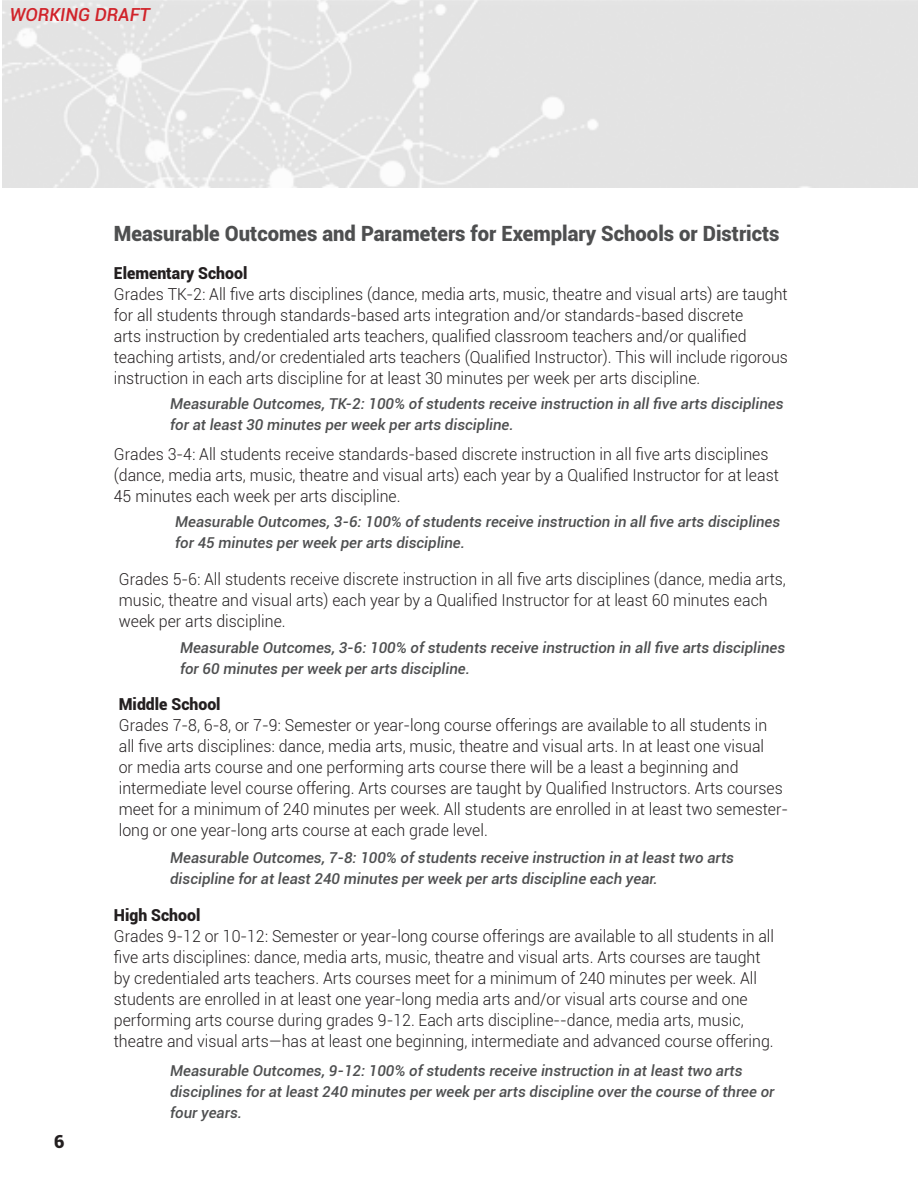
<style>
.page{position:relative;width:918px;height:1188px;background:#fff}
.page>*{position:absolute;margin:0;border:0;box-sizing:border-box;transform-origin:0 0}
.t1{font:900 21px "Roboto";color:#4e4f50;scale:.96 1}
.t2{font:italic 500 18px "Roboto";color:#d1232a}
.t3{font:900 18px "Roboto";color:#231f20}
.t4{font:300 16.5px/21px "Roboto";color:#231f20;scale:.96 1}
.t5{font:900 16.5px "Roboto";color:#231f20;scale:.96 1}
.t6{font:italic 500 15px/21px "Roboto";color:#4e4f50}
</style>
<div class="page">
<img style="left:2px;top:0;width:916px;height:187px">
<p class="t2" style="left:10px;top:2px;width:142px">WORKING DRAFT</p>
<p class="t1" style="left:114px;top:218px;width:695px">Measurable Outcomes and Parameters for Exemplary Schools or Districts</p>
<p class="t5" style="left:114px;top:261px;width:141px">Elementary School</p>
<p class="t4" style="left:114px;top:283px;width:704px">Grades TK-2: All five arts disciplines (dance, media arts, music, theatre and visual arts) are taught for all students through standards-based arts integration and/or standards-based discrete<br>arts instruction by credentialed arts teachers, qualified classroom teachers and/or qualified teaching artists, and/or credentialed arts teachers (Qualified Instructor). This will include rigorous instruction in each arts discipline for at least 30 minutes per week per arts discipline.</p>
<p class="t6" style="left:170px;top:393px;width:615px">Measurable Outcomes, TK-2: 100% of students receive instruction in all five arts disciplines for at least 30 minutes per week per arts discipline.</p>
<p class="t4" style="left:114px;top:443px;width:694px">Grades 3-4: All students receive standards-based discrete instruction in all five arts disciplines (dance, media arts, music, theatre and visual arts) each year by a Qualified Instructor for at least<br>45 minutes each week per arts discipline.</p>
<p class="t6" style="left:175px;top:511px;width:607px">Measurable Outcomes, 3-6: 100% of students receive instruction in all five arts disciplines for 45 minutes per week per arts discipline.</p>
<p class="t4" style="left:119px;top:568px;width:697px">Grades 5-6: All students receive discrete instruction in all five arts disciplines (dance, media arts, music, theatre and visual arts) each year by a Qualified Instructor for at least 60 minutes each week per arts discipline.</p>
<p class="t6" style="left:180px;top:636px;width:607px">Measurable Outcomes, 3-6: 100% of students receive instruction in all five arts disciplines for 60 minutes per week per arts discipline.</p>
<p class="t3" style="left:54px;top:1128px;width:12px">6</p>
<p class="t5" style="left:119px;top:692px;width:108px">Middle School</p>
<p class="t4" style="left:119px;top:714px;width:699px">Grades 7-8, 6-8, or 7-9: Semester or year-long course offerings are available to all students in<br>all five arts disciplines: dance, media arts, music, theatre and visual arts. In at least one visual<br>or media arts course and one performing arts course there will be a least a beginning and intermediate level course offering. Arts courses are taught by Qualified Instructors. Arts courses meet for a minimum of 240 minutes per week. All students are enrolled in at least two semester&shy;long or one year-long arts course at each grade level.</p>
<p class="t6" style="left:170px;top:846px;width:565px">Measurable Outcomes, 7-8: 100% of students receive instruction in at least two arts discipline for at least 240 minutes per week per arts discipline each year.</p>
<p class="t5" style="left:114px;top:904px;width:92px">High School</p>
<p class="t4" style="left:114px;top:925px;width:689px">Grades 9-12 or 10-12: Semester or year-long course offerings are available to all students in all five arts disciplines: dance, media arts, music, theatre and visual arts. Arts courses are taught by credentialed arts teachers. Arts courses meet for a minimum of 240 minutes per week. All students are enrolled in at least one year-long media arts and/or visual arts course and one performing arts course during grades 9-12. Each arts discipline--dance, media arts, music, theatre and visual arts—has at least one beginning, intermediate and advanced course offering.</p>
<p class="t6" style="left:170px;top:1060px;width:606px">Measurable Outcomes, 9-12: 100% of students receive instruction in at least two arts disciplines for at least 240 minutes per week per arts discipline over the course of three or four years.</p>
</div>
